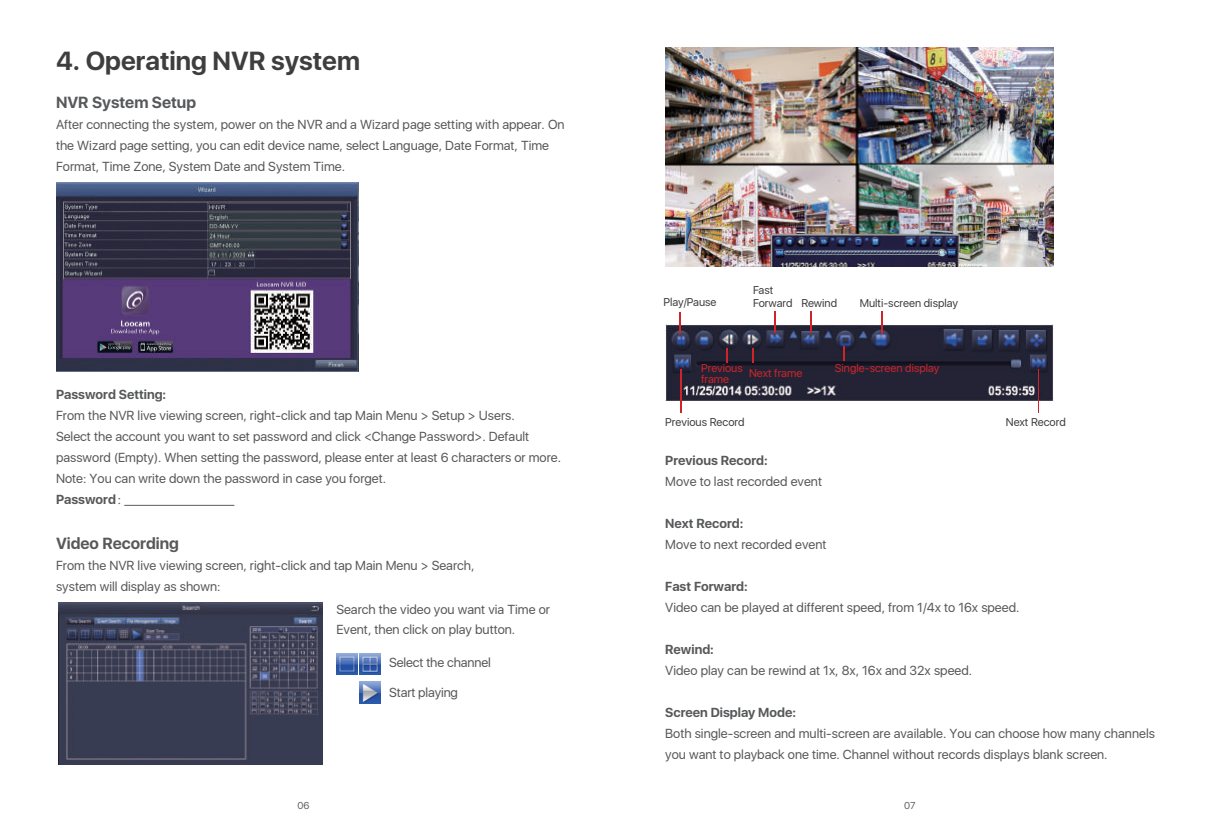
<style>
.page{position:relative;width:1214px;height:834px;background:#fff}
.page>*{position:absolute;margin:0;border:0;box-sizing:border-box;transform-origin:0 0}
.t1{font:700 26px "SFUI Display";color:#3e3e3f}
.t2{font:700 16px "SFUI Display";color:#57585a}
.t3{font:13px/21px "SFUI Display";color:#57585a}
.t4{font:700 13px "SFUI Display";color:#57585a}
.t5{font:11.2px "SFUI Display";color:#3e3e3f}
.t6{font:11.2px/10.4px "SFUI Display";color:#d1232a}
.t7{font:10px "SFUI Display";color:#606264}
.s1{font-weight:700}
.s2{font-family:"Adobe Song Std";font-weight:300}
</style>
<div class="page">
<img style="left:56px;top:182px;width:303px;height:190px">
<hr style="left:124px;top:505px;width:110px;height:1px;background:#606264">
<img style="left:59px;top:602px;width:264px;height:162px">
<img style="left:359px;top:653px;width:21px;height:21px">
<img style="left:336px;top:653px;width:21px;height:21px">
<img style="left:359px;top:681px;width:21px;height:22px">
<img style="left:665px;top:324px;width:387px;height:76px">
<svg style="left:881px;top:311px;width:1px;height:23px"></svg>
<hr style="left:773px;top:311px;width:2px;height:22px;background:#d1232a">
<svg style="left:679px;top:312px;width:1px;height:21px"></svg>
<svg style="left:752px;top:348px;width:1px;height:15px"></svg>
<svg style="left:843px;top:346px;width:1px;height:14px"></svg>
<svg style="left:726px;top:348px;width:2px;height:15px"></svg>
<hr style="left:680px;top:369px;width:1px;height:44px;background:#d1232a">
<svg style="left:810px;top:311px;width:1px;height:22px"></svg>
<hr style="left:1037px;top:369px;width:1px;height:44px;background:#d1232a">
<img style="left:665px;top:48px;width:387px;height:218px">
<h1 class="t1" style="left:56px;top:46px;width:305px">4. Operating NVR system</h1>
<p class="t2" style="left:56px;top:93px;width:141px">NVR System Setup</p>
<p class="t3" style="left:56px;top:114px;width:510px">After connecting the system, power on the NVR and a Wizard page setting with appear. On the Wizard page setting, you can edit device name, select Language, Date Format, Time<br>Format, Time Zone, System Date and System Time.</p>
<p class="t4" style="left:56px;top:386px;width:112px">Password Setting:</p>
<p class="t3" style="left:56px;top:405px;width:506px">From the NVR live viewing screen, right-click and tap Main Menu &gt; Setup &gt; Users.<br>Select the account you want to set password and click &lt;Change Password&gt;. Default password (Empty). When setting the password, please enter at least 6 characters or more.<br>Note: You can write down the password in case you forget.<br><span class="s1">Password</span><span class="s2">：</span></p>
<p class="t2" style="left:56px;top:534px;width:124px">Video Recording</p>
<p class="t3" style="left:56px;top:555px;width:420px">From the NVR live viewing screen, right-click and tap Main Menu &gt; Search, system will display as shown:</p>
<p class="t3" style="left:336px;top:599px;width:215px;line-height:20px">Search the video you want via Time or<br>Event, then click on play button.</p>
<p class="t3" style="left:389px;top:652px;width:103px">Select the channel</p>
<p class="t3" style="left:389px;top:681px;width:70px">Start playing</p>
<p class="t7" style="left:297px;top:797px;width:13px">06</p>
<p class="t5" style="left:753px;top:281px;width:22px">Fast</p>
<p class="t5" style="left:663px;top:293px;width:55px">Play/Pause</p>
<p class="t5" style="left:753px;top:294px;width:41px">Forward</p>
<p class="t5" style="left:801px;top:294px;width:37px">Rewind</p>
<p class="t5" style="left:859px;top:294px;width:100px">Multi-screen display</p>
<p class="t6" style="left:701px;top:363px;width:43px">Previous frame</p>
<p class="t6" style="left:834px;top:363px;width:106px">Single-screen display</p>
<p class="t6" style="left:749px;top:368px;width:55px">Next frame</p>
<p class="t5" style="left:665px;top:413px;width:81px">Previous Record</p>
<p class="t5" style="left:1005px;top:413px;width:61px">Next Record</p>
<p class="t4" style="left:665px;top:452px;width:104px">Previous Record:</p>
<p class="t3" style="left:665px;top:471px;width:158px">Move to last recorded event</p>
<p class="t4" style="left:665px;top:515px;width:80px">Next Record:</p>
<p class="t3" style="left:665px;top:534px;width:163px">Move to next recorded event</p>
<p class="t4" style="left:665px;top:578px;width:84px">Fast Forward:</p>
<p class="t3" style="left:665px;top:596px;width:356px">Video can be played at different speed, from 1/4x to 16x speed.</p>
<p class="t4" style="left:665px;top:641px;width:50px">Rewind:</p>
<p class="t3" style="left:665px;top:659px;width:308px">Video play can be rewind at 1x, 8x, 16x and 32x speed.</p>
<p class="t4" style="left:665px;top:704px;width:132px">Screen Display Mode:</p>
<p class="t3" style="left:665px;top:722px;width:491px">Both single-screen and multi-screen are available. You can choose how many channels you want to playback one time. Channel without records displays blank screen.</p>
<p class="t7" style="left:903px;top:797px;width:13px">07</p>
</div>
